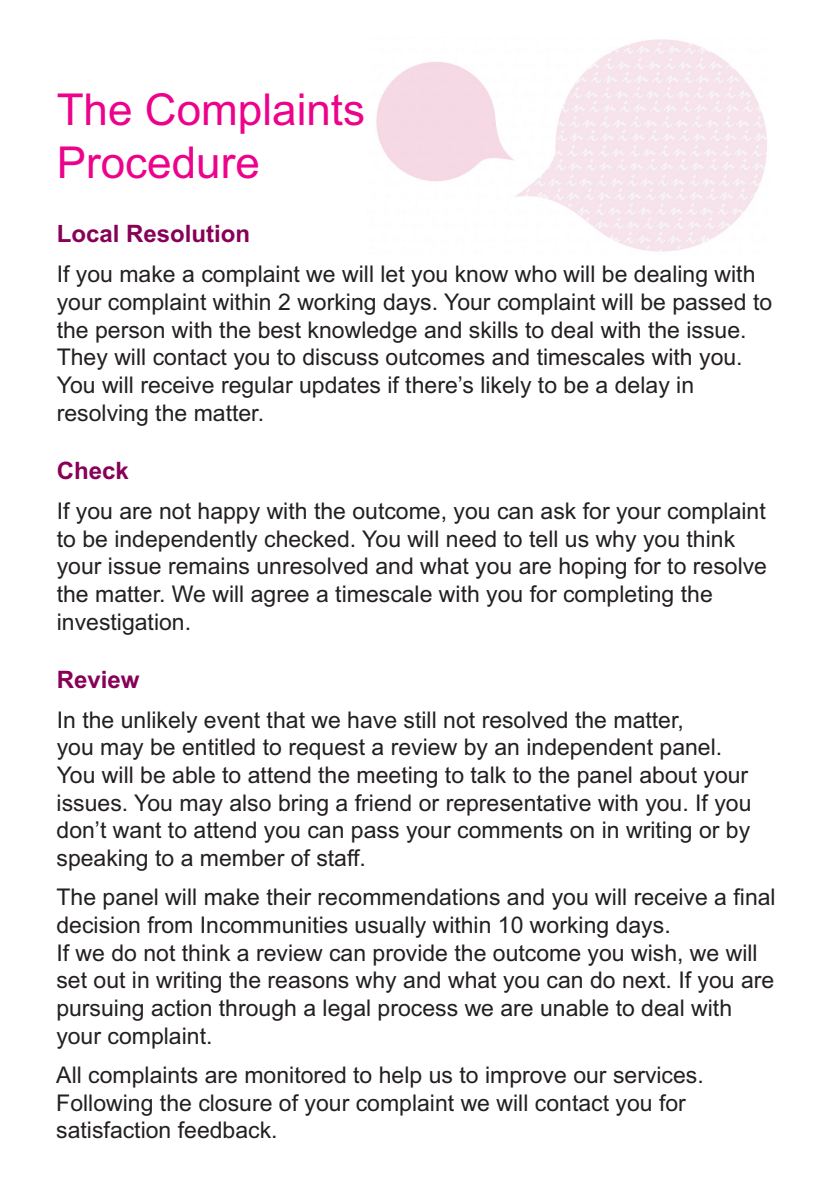
<style>
.page{position:relative;width:840px;height:1191px;background:#fff}
.page>*{position:absolute;margin:0;border:0;box-sizing:border-box;transform-origin:0 0}
.t1{font:44px/52.8px "Arial";color:#ed028c}
.t2{font:700 24px "Arial";color:#870157}
.t3{font:23px/27.6px "Arial";color:#231f20}
</style>
<div class="page">
<img style="left:376px;top:39px;width:391px;height:213px">
<h1 class="t1" style="left:57px;top:84px;width:310px">The Complaints<br>Procedure</h1>
<p class="t2" style="left:57px;top:220px;width:195px">Local Resolution</p>
<p class="t3" style="left:57px;top:260px;width:716px">If you make a complaint we will let you know who will be dealing with your complaint within 2 working days. Your complaint will be passed to the person with the best knowledge and skills to deal with the issue.<br>They will contact you to discuss outcomes and timescales with you.<br>You will receive regular updates if there’s likely to be a delay in resolving the matter.</p>
<p class="t2" style="left:57px;top:456px;width:74px">Check</p>
<p class="t3" style="left:57px;top:497px;width:711px">If you are not happy with the outcome, you can ask for your complaint to be independently checked. You will need to tell us why you think your issue remains unresolved and what you are hoping for to resolve the matter. We will agree a timescale with you for completing the investigation.</p>
<p class="t2" style="left:57px;top:665px;width:84px">Review</p>
<p class="t3" style="left:56px;top:706px;width:696px">In the unlikely event that we have still not resolved the matter,<br>you may be entitled to request a review by an independent panel.<br>You will be able to attend the meeting to talk to the panel about your issues. You may also bring a friend or representative with you. If you don’t want to attend you can pass your comments on in writing or by speaking to a member of staff.</p>
<p class="t3" style="left:56px;top:883px;width:720px">The panel will make their recommendations and you will receive a final decision from Incommunities usually within 10 working days.<br>If we do not think a review can provide the outcome you wish, we will set out in writing the reasons why and what you can do next. If you are pursuing action through a legal process we are unable to deal with your complaint.</p>
<p class="t3" style="left:56px;top:1061px;width:648px">All complaints are monitored to help us to improve our services.<br>Following the closure of your complaint we will contact you for satisfaction feedback.</p>
</div>
